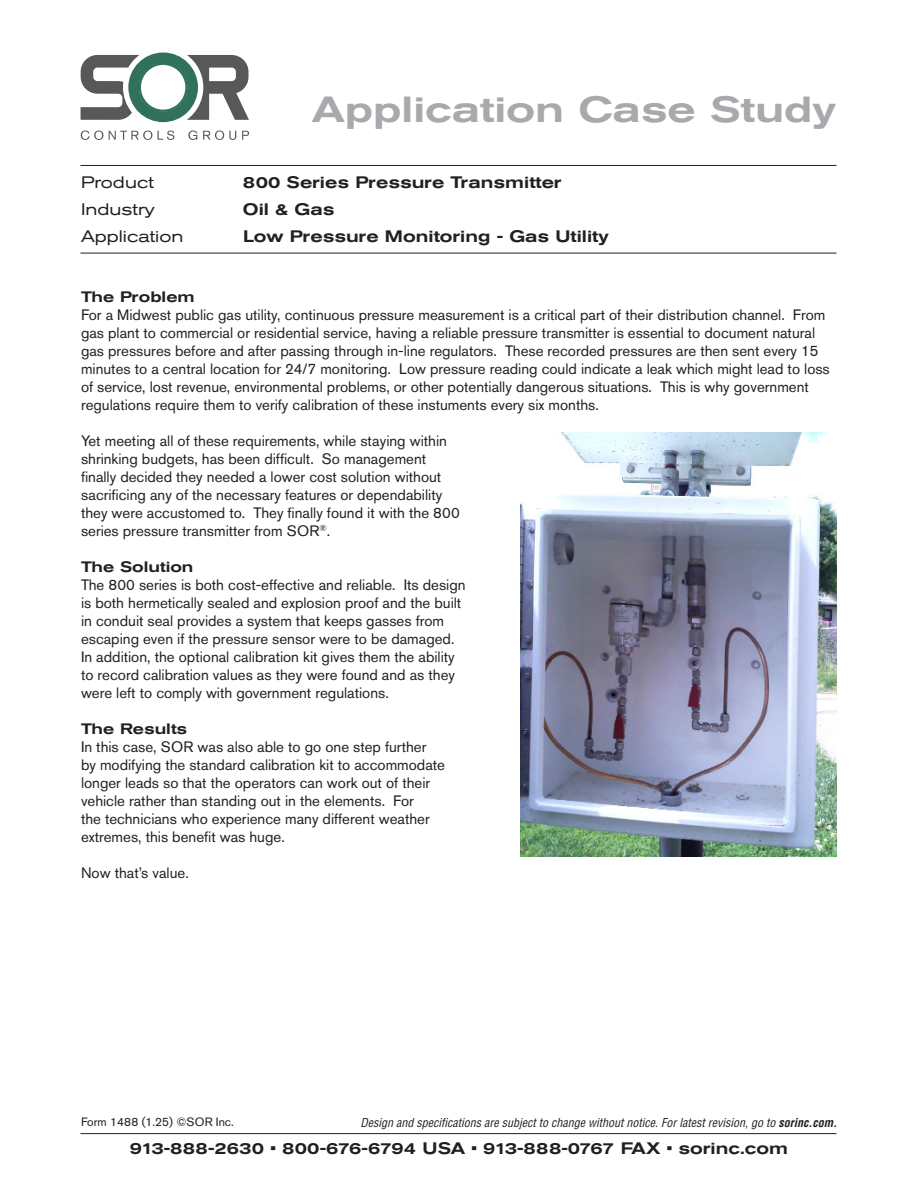
<style>
.page{position:relative;width:918px;height:1188px;background:#fff}
.page>*{position:absolute;margin:0;border:0;box-sizing:border-box;transform-origin:0 0}
.application_head{font:500 expanded 36px "Akzidenz Grotesk Std";color:#a8a9ad;scale:1.05 1}
.t1{font:500 expanded 16.5px "Akzidenz Grotesk Std";color:#231f20}
.t2{font:expanded 16.5px "Akzidenz Grotesk Std";color:#231f20}
.t3{font:15px/18px "Akzidenz Grotesk Std";color:#231f20}
.t4{font:500 expanded 15px "Akzidenz Grotesk Std";color:#231f20}
.t5{font:italic condensed 12px "Helvetica LT Std";color:#231f20}
.t6{font:12px "Akzidenz Grotesk Std";color:#231f20}
.s1{font-weight:700}
</style>
<div class="page">
<hr style="left:80px;top:165px;width:756px;height:1px;background:#231f20">
<hr style="left:80px;top:253px;width:756px;height:1px;background:#231f20">
<hr style="left:80px;top:1133px;width:756px;height:1px;background:#231f20">
<img style="left:520px;top:432px;width:317px;height:424px">
<svg style="left:81px;top:52px;width:168px;height:70px"></svg>
<div style="left:138px;top:62px;width:50px;height:50px;border:2px solid #31715a;border-radius:50%"></div>
<svg style="left:81px;top:130px;width:22px;height:10px"></svg>
<svg style="left:109px;top:130px;width:65px;height:10px"></svg>
<svg style="left:188px;top:130px;width:9px;height:10px"></svg>
<svg style="left:203px;top:130px;width:33px;height:10px"></svg>
<svg style="left:242px;top:131px;width:7px;height:9px"></svg>
<p class="application_head" style="left:312px;top:88px;width:501px">Application Case Study</p>
<p class="t2" style="left:81px;top:173px;width:74px">Product</p>
<p class="t1" style="left:243px;top:173px;width:320px">800 Series Pressure Transmitter</p>
<p class="t2" style="left:81px;top:200px;width:75px">Industry</p>
<p class="t1" style="left:243px;top:200px;width:93px">Oil &amp; Gas</p>
<p class="t2" style="left:81px;top:227px;width:104px">Application</p>
<p class="t1" style="left:243px;top:227px;width:367px">Low Pressure Monitoring - Gas Utility</p>
<p class="t4" style="left:81px;top:288px;width:115px">The Problem</p>
<p class="t3" style="left:81px;top:305px;width:750px">For a Midwest public gas utility, continuous pressure measurement is a critical part of their distribution channel. From gas plant to commercial or residential service, having a reliable pressure transmitter is essential to document natural gas pressures before and after passing through in-line regulators. These recorded pressures are then sent every 15 minutes to a central location for 24/7 monitoring. Low pressure reading could indicate a leak which might lead to loss of service, lost revenue, environmental problems, or other potentially dangerous situations. This is why government regulations require them to verify calibration of these instuments every six months.</p>
<p class="t3" style="left:81px;top:431px;width:380px">Yet meeting all of these requirements, while staying within shrinking budgets, has been difficult. So management finally decided they needed a lower cost solution without sacrificing any of the necessary features or dependability they were accustomed to. They finally found it with the 800 series pressure transmitter from SOR<sup>®</sup>.</p>
<p class="t4" style="left:81px;top:558px;width:114px">The Solution</p>
<p class="t3" style="left:81px;top:575px;width:386px">The 800 series is both cost-effective and reliable. Its design is both hermetically sealed and explosion proof and the built in conduit seal provides a system that keeps gasses from escaping even if the pressure sensor were to be damaged.<br>In addition, the optional calibration kit gives them the ability to record calibration values as they were found and as they were left to comply with government regulations.</p>
<p class="t4" style="left:81px;top:720px;width:108px">The Results</p>
<p class="t3" style="left:81px;top:737px;width:366px">In this case, SOR was also able to go one step further by modifying the standard calibration kit to accommodate longer leads so that the operators can work out of their vehicle rather than standing out in the elements. For<br>the technicians who experience many different weather extremes, this benefit was huge.</p>
<p class="t3" style="left:81px;top:863px;width:109px">Now that’s value.</p>
<p class="t6" style="left:81px;top:1114px;width:154px">Form 1488 (1.25) ©SOR Inc.</p>
<p class="t1" style="left:130px;top:1139px;width:660px">913-888-2630 • 800-676-6794 USA • 913-888-0767 FAX • sorinc.com</p>
<p class="t5" style="left:361px;top:1115px;width:478px">Design and specifications are subject to change without notice. For latest revision, go to <span class="s1">sorinc.com.</span></p>
</div>
